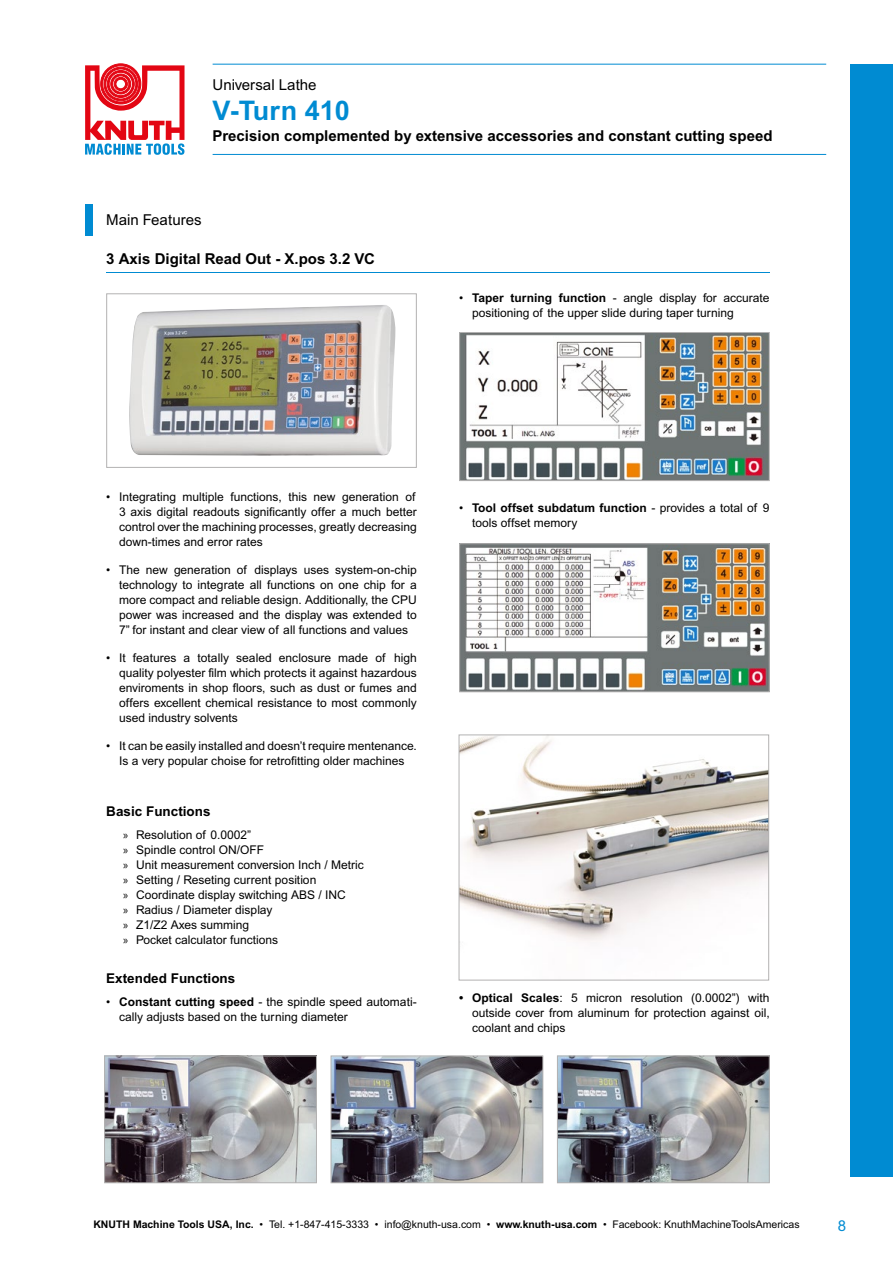
<style>
.page{position:relative;width:893px;height:1263px;background:#fff}
.page>*{position:absolute;margin:0;border:0;box-sizing:border-box;transform-origin:0 0}
.t1{font:700 27px "Arial MT Pro";color:#008bd2}
.t2{font:700 15px "Arial MT Pro";color:#000}
.t3{font:15px "Arial MT Pro";color:#000}
.t4{font:15px "Arial MT Pro";color:#008bd2}
.t5{font:700 13.5px "Arial MT Pro";color:#000}
.t6{font:12px/15px "Arial MT Pro";color:#000}
.t7{font:10.5px "Arial MT Pro";color:#000}
.s1{font-weight:700}
.s2{font-family:"Myriad Pro"}
</style>
<div class="page">
<hr style="left:213px;top:64px;width:613px;height:1px;background:#008bd2">
<hr style="left:213px;top:154px;width:613px;height:1px;background:#008bd2">
<div style="left:850px;top:64px;width:43px;height:1112px;background:#008bd2"></div>
<svg style="left:85px;top:64px;width:100px;height:91px"></svg>
<img style="left:106px;top:1057px;width:209px;height:124px">
<div style="left:104px;top:1055px;width:213px;height:128px;border:1px solid #b3b2b2"></div>
<img style="left:333px;top:1057px;width:208px;height:124px">
<div style="left:331px;top:1055px;width:212px;height:128px;border:1px solid #b3b2b2"></div>
<img style="left:559px;top:1057px;width:209px;height:124px">
<div style="left:557px;top:1055px;width:213px;height:128px;border:1px solid #b3b2b2"></div>
<img style="left:461px;top:736px;width:306px;height:205px">
<div style="left:459px;top:734px;width:310px;height:246px;border:1px solid #b3b2b2"></div>
<img style="left:129px;top:305px;width:266px;height:151px">
<div style="left:106px;top:293px;width:311px;height:175px;border:1px solid #b3b2b2"></div>
<hr style="left:106px;top:273px;width:664px;height:1px;background:#008bd2">
<div style="left:85px;top:204px;width:8px;height:31px;background:#008bd2"></div>
<img style="left:461px;top:334px;width:307px;height:145px">
<div style="left:459px;top:332px;width:311px;height:149px;border:1px solid #b3b2b2"></div>
<img style="left:461px;top:545px;width:307px;height:145px">
<div style="left:459px;top:543px;width:311px;height:149px;border:1px solid #b3b2b2"></div>
<p class="t3" style="left:213px;top:76px;width:105px">Universal Lathe</p>
<h1 class="t1" style="left:213px;top:94px;width:139px">V-Turn 410</h1>
<p class="t2" style="left:213px;top:126px;width:561px">Precision complemented by extensive accessories and constant cutting speed</p>
<p class="t3" style="left:106px;top:211px;width:97px">Main Features</p>
<p class="t2" style="left:106px;top:250px;width:270px">3 Axis Digital Read Out - X.pos 3.2 VC</p>
<p class="t6" style="left:472px;top:291px;width:299px;text-indent:-13px">• <span class="s1">Taper turning function</span> - angle display for accurate positioning of the upper slide during taper turning</p>
<p class="t6" style="left:119px;top:490px;width:299px;text-align:justify;text-indent:-13px">• Integrating multiple functions, this new generation of 3 axis digital readouts significantly offer a much better control over the machining processes, greatly decreasing down-times and error rates</p>
<p class="t6" style="left:119px;top:563px;width:299px;text-align:justify;text-indent:-13px">• The new generation of displays uses system-on-chip technology to integrate all functions on one chip for a more compact and reliable design. Additionally, the CPU power was increased and the display was extended to 7” for instant and clear view of all functions and values</p>
<p class="t6" style="left:119px;top:651px;width:299px;text-align:justify;text-indent:-13px">• It features a totally sealed enclosure made of high quality polyester film which protects it against hazardous enviroments in shop floors, such as dust or fumes and offers excellent chemical resistance to most commonly used industry solvents</p>
<p class="t6" style="left:106px;top:738px;width:312px;text-align:center">• It can be easily installed and doesn’t require mentenance.<br>Is a very popular choise for retrofitting older machines</p>
<p class="t5" style="left:106px;top:803px;width:106px">Basic Functions</p>
<p class="t6" style="left:123px;top:828px;width:242px"><span class="s2">»</span> Resolution of 0.0002”<br><span class="s2">»</span> Spindle control ON/OFF<br><span class="s2">»</span> Unit measurement conversion Inch / Metric <span class="s2">»</span> Setting / Reseting current position<br><span class="s2">»</span> Coordinate display switching ABS / INC<br><span class="s2">»</span> Radius / Diameter display<br><span class="s2">»</span> Z1/Z2 Axes summing<br><span class="s2">»</span> Pocket calculator functions</p>
<p class="t5" style="left:106px;top:970px;width:131px">Extended Functions</p>
<p class="t6" style="left:119px;top:995px;width:299px;text-indent:-13px">• <span class="s1">Constant cutting speed</span> - the spindle speed automati&shy;cally adjusts based on the turning diameter</p>
<p class="t6" style="left:472px;top:501px;width:299px;text-indent:-13px">• <span class="s1">Tool offset subdatum function</span> - provides a total of 9 tools offset memory</p>
<p class="t6" style="left:472px;top:990px;width:299px;text-align:justify;text-indent:-13px"><span class="s1">• Optical Scales</span>: 5 micron resolution (0.0002”) with outside cover from aluminum for protection against oil, coolant and chips</p>
<p class="t7" style="left:93px;top:1218px;width:708px"><span class="s1">KNUTH Machine Tools USA, Inc.</span> • Tel. +1-847-415-3333 • info@knuth-usa.com • <span class="s1">www.knuth-usa.com</span> • Facebook: KnuthMachineToolsAmericas</p>
<p class="t4" style="left:838px;top:1217px;width:10px">8</p>
</div>
